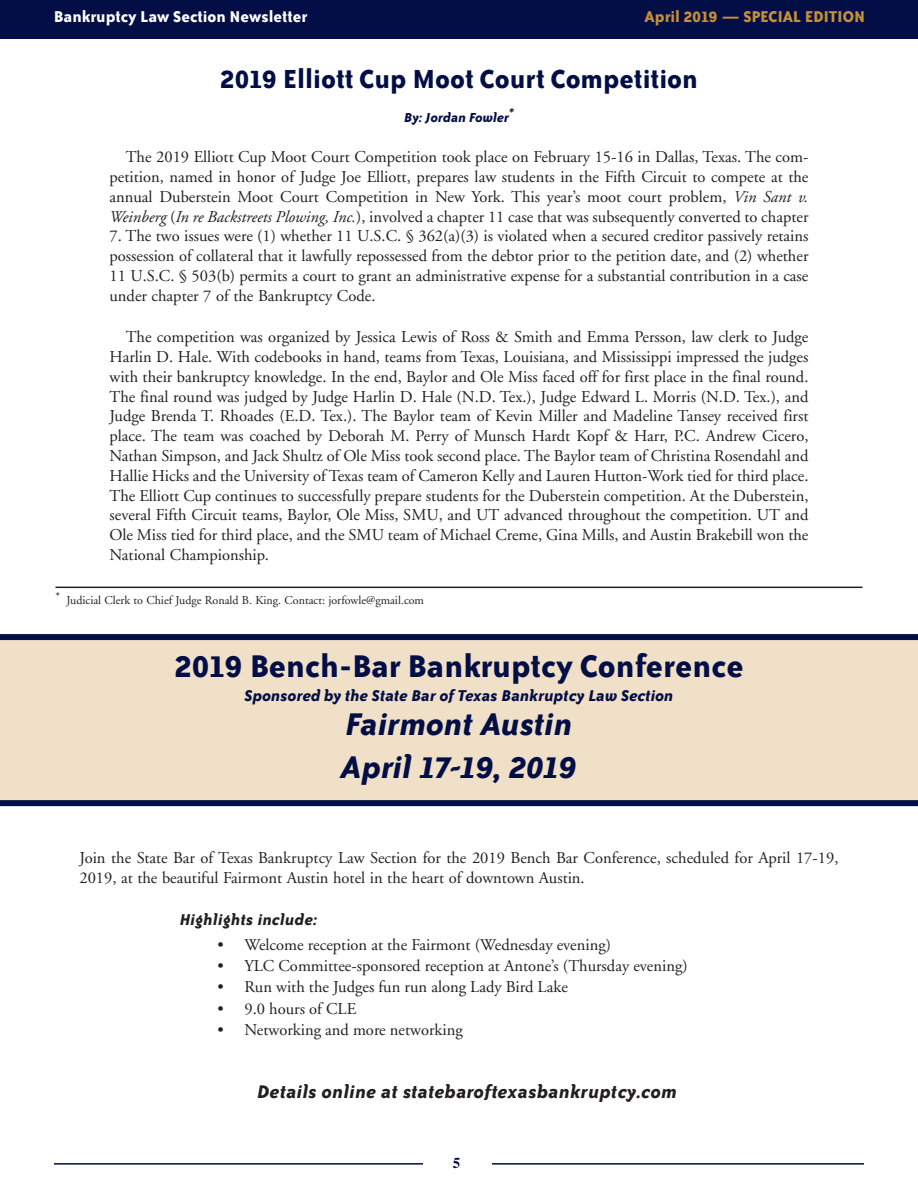
<style>
.page{position:relative;width:918px;height:1188px;background:#fff}
.page>*{position:absolute;margin:0;border:0;box-sizing:border-box;transform-origin:0 0}
.t1{font:700 36px "Bailey Sans ITC";color:#030e46}
.t2{font:italic 700 36px/43.2px "Bailey Sans ITC";color:#030e46}
.t3{font:700 30px "Bailey Sans ITC";color:#030e46}
.t4{font:italic 700 21px "Bailey Sans ITC";letter-spacing:.015em;color:#231f20}
.t5{font:italic 700 18px "Bailey Sans ITC";color:#030e46}
.t6{font:700 18px "Bailey Sans ITC";color:#fff}
.t7{font:700 18px "Bailey Sans ITC";color:#c59137}
.t8{font:italic 700 18px "Bailey Sans ITC";letter-spacing:.015em;color:#231f20}
.t9{font:16.5px/19.8px "Adobe Garamond";color:#231f20;text-align:justify}
.t10{font:italic 700 15px "Bailey Sans ITC";color:#030e46}
.t11{font:700 15px "Times";color:#030e46}
.t12{font:12px "Adobe Garamond";color:#231f20}
.s1{font-style:italic}
</style>
<div class="page">
<div style="left:0;top:636px;width:918px;height:167px;background:#efe0c7"></div>
<hr style="left:54px;top:1163px;width:810px;height:2px;background:#030e46">
<div style="left:424px;top:1155px;width:68px;height:18px;background:#fff"></div>
<hr style="left:56px;top:587px;width:806px;height:1px;background:#231f20">
<div style="left:0;top:0;width:918px;height:39px;background:#030e46"></div>
<div style="left:0;top:634px;width:918px;height:6px;background:#030e46"></div>
<div style="left:0;top:800px;width:918px;height:6px;background:#030e46"></div>
<p class="t6" style="left:54px;top:10px;width:255px">Bankruptcy Law Section Newsletter</p>
<p class="t7" style="left:645px;top:10px;width:222px">April 2019 — SPECIAL EDITION</p>
<h2 class="t3" style="left:220px;top:68px;width:480px">2019 Elliott Cup Moot Court Competition</h2>
<p class="t10" style="left:404px;top:113px;width:111px">By: Jordan Fowler*</p>
<p class="t9" style="left:110px;top:148px;width:701px;text-indent:16px">The 2019 Elliott Cup Moot Court Competition took place on February 15-16 in Dallas, Texas. The com&shy;petition, named in honor of Judge Joe Elliott, prepares law students in the Fifth Circuit to compete at the annual Duberstein Moot Court Competition in New York. This year’s moot court problem, <span class="s1">Vin Sant v.<br>Weinberg</span> (<span class="s1">In re Backstreets Plowing, Inc.</span>), involved a chapter 11 case that was subsequently converted to chapter</p>
<p class="t9" style="left:110px;top:228px;width:701px">7. The two issues were (1) whether 11 U.S.C. § 362(a)(3) is violated when a secured creditor passively retains possession of collateral that it lawfully repossessed from the debtor prior to the petition date, and (2) whether 11 U.S.C. § 503(b) permits a court to grant an administrative expense for a substantial contribution in a case under chapter 7 of the Bankruptcy Code.</p>
<p class="t9" style="left:110px;top:328px;width:701px;text-indent:16px">The competition was organized by Jessica Lewis of Ross &amp; Smith and Emma Persson, law clerk to Judge Harlin D. Hale. With codebooks in hand, teams from Texas, Louisiana, and Mississippi impressed the judges with their bankruptcy knowledge. In the end, Baylor and Ole Miss faced off for first place in the final round.<br>The final round was judged by Judge Harlin D. Hale (N.D. Tex.), Judge Edward L. Morris (N.D. Tex.), and Judge Brenda T. Rhoades (E.D. Tex.). The Baylor team of Kevin Miller and Madeline Tansey received first place. The team was coached by Deborah M. Perry of Munsch Hardt Kopf &amp; Harr, P.C. Andrew Cicero, Nathan Simpson, and Jack Shultz of Ole Miss took second place. The Baylor team of Christina Rosendahl and Hallie Hicks and the University of Texas team of Cameron Kelly and Lauren Hutton-Work tied for third place.<br>The Elliott Cup continues to successfully prepare students for the Duberstein competition. At the Duberstein, several Fifth Circuit teams, Baylor, Ole Miss, SMU, and UT advanced throughout the competition. UT and Ole Miss tied for third place, and the SMU team of Michael Creme, Gina Mills, and Austin Brakebill won the National Championship.</p>
<p class="t12" style="left:56px;top:596px;width:370px">* Judicial Clerk to Chief Judge Ronald B. King. Contact: jorfowle@gmail.com</p>
<h1 class="t1" style="left:174px;top:653px;width:571px">2019 Bench-Bar Bankruptcy Conference</h1>
<p class="t5" style="left:244px;top:689px;width:431px">Sponsored by the State Bar of Texas Bankruptcy Law Section</p>
<h1 class="t2" style="left:341px;top:705px;width:237px">Fairmont Austin<br>April 17-19, 2019</h1>
<p class="t9" style="left:79px;top:849px;width:761px">Join the State Bar of Texas Bankruptcy Law Section for the 2019 Bench Bar Conference, scheduled for April 17-19,<br>2019, at the beautiful Fairmont Austin hotel in the heart of downtown Austin.</p>
<p class="t8" style="left:180px;top:914px;width:139px">Highlights include:</p>
<p class="t9" style="left:218px;top:936px;width:395px">• Welcome reception at the Fairmont (Wednesday evening)</p>
<p class="t9" style="left:217px;top:957px;width:472px">• YLC Committee-sponsored reception at Antone’s (Thursday evening)</p>
<p class="t9" style="left:217px;top:979px;width:352px">• Run with the Judges fun run along Lady Bird Lake</p>
<p class="t9" style="left:217px;top:1000px;width:140px">• 9.0 hours of CLE</p>
<p class="t9" style="left:217px;top:1021px;width:247px">• Networking and more networking</p>
<p class="t4" style="left:257px;top:1084px;width:421px">Details online at statebaroftexasbankruptcy.com</p>
<p class="t11" style="left:453px;top:1158px;width:9px">5</p>
</div>
